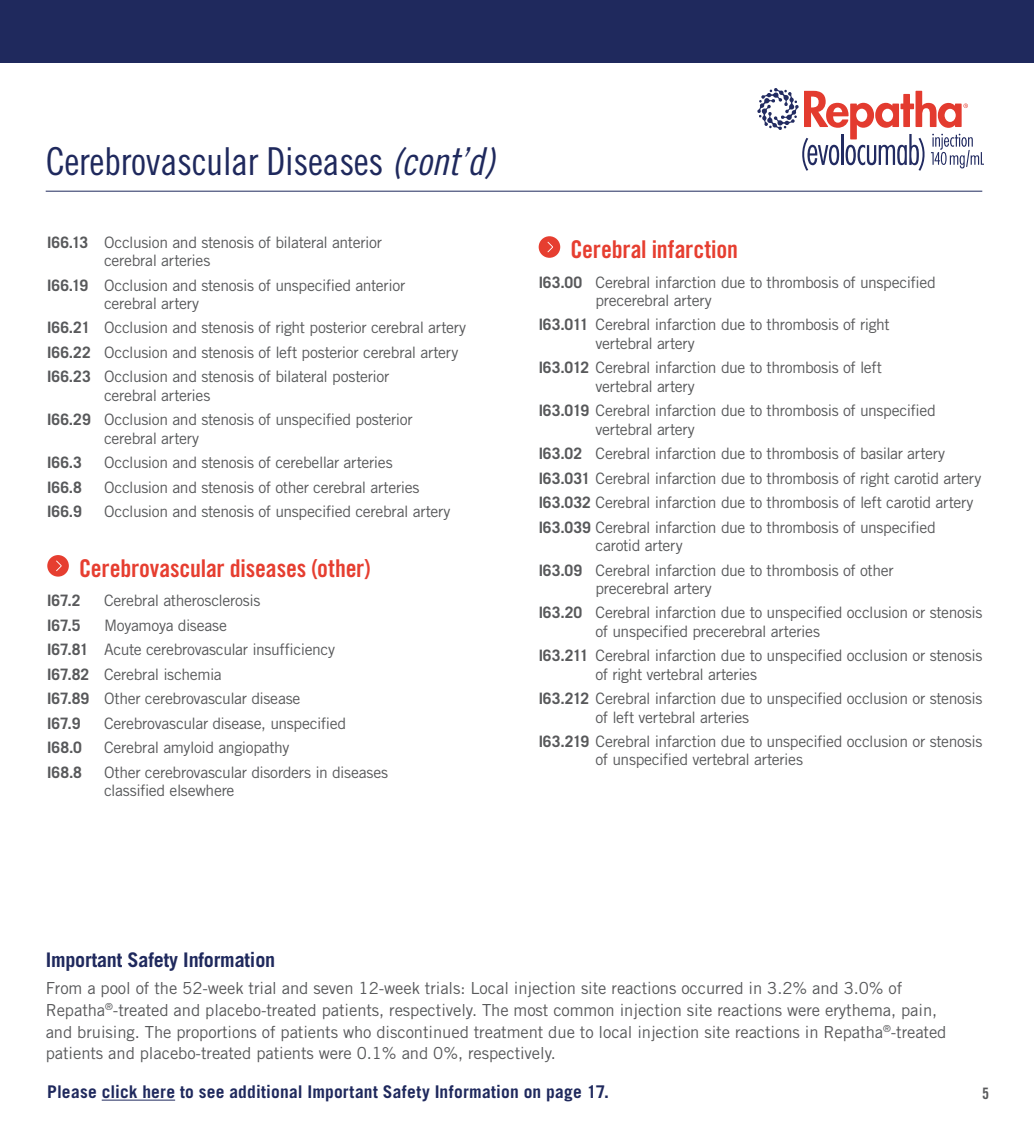
<style>
.page{position:relative;width:1034px;height:1134px;background:#fff}
.page>*{position:absolute;margin:0;border:0;box-sizing:border-box;transform-origin:0 0}
.t1{font:38.5px "Trade Gothic LT Std Cn 18";letter-spacing:-.01em;color:#1f295d}
.t2{font:24.5px "Trade Gothic LT Std Bd Cn 20";letter-spacing:-.005em;color:#e63e30}
.t3{font:700 20.12px "Trade Gothic LT Std";letter-spacing:-.01em;color:#1f295d}
.t4{font:700 17.5px "Trade Gothic LT Std";letter-spacing:.01em;color:#1f295d}
.t5{font:16.62px/21.9px "Trade Gothic LT Std";letter-spacing:-.005em;color:#58595b}
.t6{font:15.75px/24.5px "Trade Gothic LT Std";letter-spacing:-.02em;color:#58595b}
.t7{font:700 15.75px "Trade Gothic LT Std";letter-spacing:-.005em;color:#58595b}
.t8{font:15.75px "Trade Gothic LT Std Bd Cn 20";color:#58595b}
.s1{font-family:"Trade Gothic LT Std Cn 18 Obl"}
.s2{font-weight:700}
</style>
<div class="page">
<div style="left:0;top:0;width:1033px;height:63px;background:#1f295d"></div>
<svg style="left:757px;top:88px;width:225px;height:83px"></svg>
<div style="left:47px;top:555px;width:22px;height:22px;background:#e63e30;border-radius:50%"></div>
<svg style="left:56px;top:561px;width:6px;height:10px"></svg>
<div style="left:538px;top:236px;width:22px;height:22px;background:#e63e30;border-radius:50%"></div>
<svg style="left:547px;top:242px;width:6px;height:10px"></svg>
<hr style="left:46px;top:191px;width:936px;height:1px;background:#1f295d">
<h1 class="t1" style="left:46px;top:138px;width:450px">Cerebrovascular Diseases <span class="s1">(cont’d)</span></h1>
<p class="t6" style="left:104px;top:233px;width:279px;line-height:18.4px;text-indent:-57px"><span class="s2">I66.13</span> Occlusion and stenosis of bilateral anterior cerebral arteries</p>
<p class="t6" style="left:104px;top:276px;width:303px;line-height:18.4px;text-indent:-57px"><span class="s2">I66.19</span> Occlusion and stenosis of unspecified anterior cerebral artery</p>
<p class="t6" style="left:47px;top:315px;width:420px"><span class="s2">I66.21</span> Occlusion and stenosis of right posterior cerebral artery<br><span class="s2">I66.22</span> Occlusion and stenosis of left posterior cerebral artery<br><span class="s2">I66.23</span> Occlusion and stenosis of bilateral posterior</p>
<p class="t6" style="left:47px;top:383px;width:367px;text-indent:57px">cerebral arteries<br><span class="s2">I66.29</span> Occlusion and stenosis of unspecified posterior</p>
<p class="t6" style="left:104px;top:426px;width:97px">cerebral artery</p>
<p class="t7" style="left:47px;top:453px;width:36px">I66.3</p>
<p class="t6" style="left:104px;top:450px;width:290px">Occlusion and stenosis of cerebellar arteries</p>
<p class="t7" style="left:47px;top:477px;width:36px">I66.8</p>
<p class="t6" style="left:104px;top:475px;width:317px">Occlusion and stenosis of other cerebral arteries</p>
<p class="t7" style="left:47px;top:502px;width:36px">I66.9</p>
<p class="t6" style="left:104px;top:499px;width:348px">Occlusion and stenosis of unspecified cerebral artery</p>
<h2 class="t2" style="left:79px;top:553px;width:293px">Cerebrovascular diseases (other)</h2>
<p class="t7" style="left:47px;top:591px;width:35px">I67.2</p>
<p class="t6" style="left:104px;top:588px;width:158px">Cerebral atherosclerosis</p>
<p class="t7" style="left:47px;top:616px;width:35px">I67.5</p>
<p class="t6" style="left:47px;top:613px;width:289px;text-indent:57px">Moyamoya disease<br><span class="s2">I67.81</span> Acute cerebrovascular insufficiency<br><span class="s2">I67.82</span> Cerebral ischemia<br><span class="s2">I67.89</span> Other cerebrovascular disease<br><span class="s2">I67.9</span></p>
<p class="t6" style="left:104px;top:711px;width:243px">Cerebrovascular disease, unspecified</p>
<p class="t7" style="left:47px;top:738px;width:36px">I68.0</p>
<p class="t6" style="left:104px;top:735px;width:187px">Cerebral amyloid angiopathy</p>
<p class="t7" style="left:47px;top:763px;width:36px">I68.8</p>
<p class="t6" style="left:104px;top:763px;width:286px;line-height:18.4px">Other cerebrovascular disorders in diseases classified elsewhere</p>
<h2 class="t2" style="left:570px;top:234px;width:169px">Cerebral infarction</h2>
<p class="t6" style="left:595px;top:273px;width:342px;line-height:18.4px;text-indent:-57px"><span class="s2">I63.00</span> Cerebral infarction due to thrombosis of unspecified precerebral artery</p>
<p class="t6" style="left:595px;top:315px;width:296px;line-height:18.4px;text-indent:-57px"><span class="s2">I63.011</span> Cerebral infarction due to thrombosis of right vertebral artery</p>
<p class="t6" style="left:595px;top:358px;width:288px;line-height:18.4px;text-indent:-57px"><span class="s2">I63.012</span> Cerebral infarction due to thrombosis of left vertebral artery</p>
<p class="t6" style="left:595px;top:401px;width:342px;line-height:18.4px;text-indent:-57px"><span class="s2">I63.019</span> Cerebral infarction due to thrombosis of unspecified vertebral artery</p>
<p class="t6" style="left:538px;top:441px;width:444px"><span class="s2">I63.02</span> Cerebral infarction due to thrombosis of basilar artery <span class="s2">I63.031</span> Cerebral infarction due to thrombosis of right carotid artery <span class="s2">I63.032</span> Cerebral infarction due to thrombosis of left carotid artery <span class="s2">I63.039</span> Cerebral infarction due to thrombosis of unspecified</p>
<p class="t6" style="left:538px;top:533px;width:356px;text-indent:57px">carotid artery<br><span class="s2">I63.09</span> Cerebral infarction due to thrombosis of other</p>
<p class="t6" style="left:538px;top:576px;width:445px;text-indent:57px">precerebral artery<br><span class="s2">I63.20</span> Cerebral infarction due to unspecified occlusion or stenosis</p>
<p class="t6" style="left:538px;top:619px;width:445px;text-indent:57px">of unspecified precerebral arteries<br><span class="s2">I63.211</span> Cerebral infarction due to unspecified occlusion or stenosis</p>
<p class="t6" style="left:538px;top:662px;width:445px;text-indent:57px">of right vertebral arteries<br><span class="s2">I63.212</span> Cerebral infarction due to unspecified occlusion or stenosis</p>
<p class="t6" style="left:538px;top:705px;width:445px;text-indent:57px">of left vertebral arteries<br><span class="s2">I63.219</span> Cerebral infarction due to unspecified occlusion or stenosis</p>
<p class="t6" style="left:595px;top:747px;width:209px">of unspecified vertebral arteries</p>
<p class="t3" style="left:46px;top:947px;width:231px">Important Safety Information</p>
<p class="t5" style="left:46px;top:977px;width:902px">From a pool of the 52-week trial and seven 12-week trials: Local injection site reactions occurred in 3.2% and 3.0% of Repatha<sup>®</sup>-treated and placebo-treated patients, respectively. The most common injection site reactions were erythema, pain, and bruising. The proportions of patients who discontinued treatment due to local injection site reactions in Repatha<sup>®</sup>-treated patients and placebo-treated patients were 0.1% and 0%, respectively.</p>
<p class="t4" style="left:47px;top:1081px;width:563px">Please click here to see additional Important Safety Information on page 17.</p>
<p class="t8" style="left:982px;top:1084px;width:8px">5</p>
</div>
